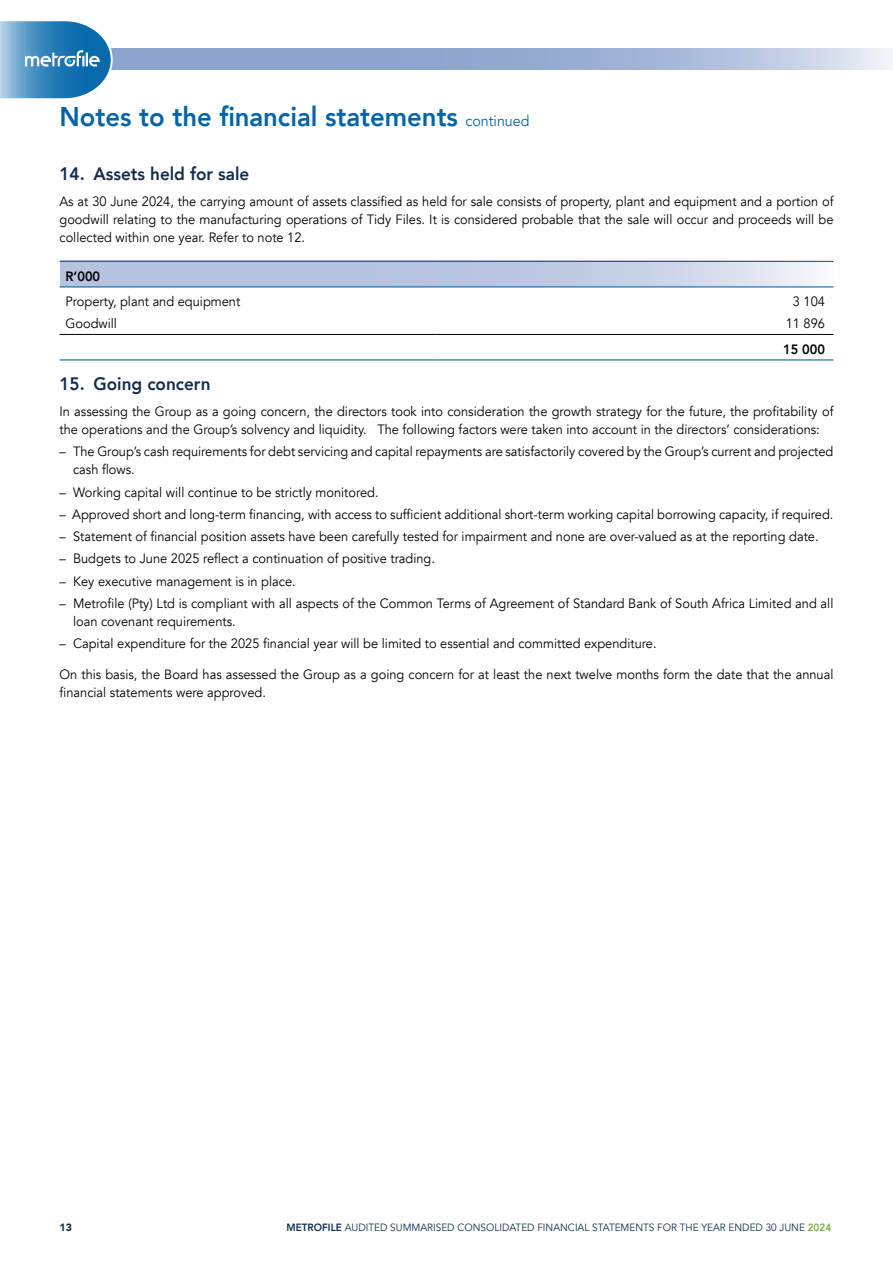
<style>
.page{position:relative;width:893px;height:1263px;background:#fff}
.page>*{position:absolute;margin:0;border:0;box-sizing:border-box;transform-origin:0 0}
.t1{font:800 27px "Avenir";color:#0064a9;scale:.95 1}
.t2{font:800 18px "Avenir";color:#132c4d;scale:.95 1}
.t3{font:13.5px/18px "Avenir";color:#000;scale:.95 1}
.t4{font:800 13.5px "Avenir";color:#000;scale:.95 1}
.t5{font:10.5px "Avenir";color:#0e2e4f;scale:.95 1}
.t6{font:900 10.5px "Avenir";color:#0e2e4f}
.s1{font-weight:400;font-size:15px}
.s2{font-weight:800}
.s3{font-weight:800;color:#76b043}
</style>
<div class="page">
<svg style="left:113px;top:48px;width:780px;height:22px;background:#a0b3d6"></svg>
<svg style="left:0;top:21px;width:113px;height:78px;background:#5e9dc8"></svg>
<svg style="left:60px;top:260px;width:773px;height:26px;background:#c0cce3"></svg>
<hr style="left:60px;top:359px;width:376px;height:1px;background:#086aac">
<hr style="left:436px;top:359px;width:397px;height:1px;background:#086aac">
<hr style="left:60px;top:261px;width:376px;height:1px;background:#086aac">
<hr style="left:436px;top:261px;width:397px;height:1px;background:#086aac">
<hr style="left:60px;top:286px;width:376px;height:1px;background:#086aac">
<hr style="left:436px;top:286px;width:397px;height:1px;background:#086aac">
<hr style="left:60px;top:334px;width:376px;height:1px;background:#000">
<hr style="left:436px;top:334px;width:397px;height:1px;background:#000">
<h1 class="t1" style="left:60px;top:95px;width:496px">Notes to the financial statements <span class="s1">continued</span></h1>
<h2 class="t2" style="left:60px;top:159px;width:201px">14. Assets held for sale</h2>
<p class="t3" style="left:60px;top:193px;width:816px;text-align:justify">As at 30 June 2024, the carrying amount of assets classified as held for sale consists of property, plant and equipment and a portion of goodwill relating to the manufacturing operations of Tidy Files. It is considered probable that the sale will occur and proceeds will be collected within one year. Refer to note 12.</p>
<p class="t4" style="left:66px;top:266px;width:38px">R’000</p>
<p class="t3" style="left:66px;top:293px;width:185px">Property, plant and equipment</p>
<p class="t3" style="left:793px;top:293px;width:35px">3 104</p>
<p class="t3" style="left:66px;top:315px;width:56px">Goodwill</p>
<p class="t3" style="left:786px;top:315px;width:43px">11 896</p>
<p class="t4" style="left:783px;top:339px;width:45px">15 000</p>
<h2 class="t2" style="left:60px;top:369px;width:161px">15. Going concern</h2>
<p class="t3" style="left:60px;top:403px;width:816px">In assessing the Group as a going concern, the directors took into consideration the growth strategy for the future, the profitability of the operations and the Group’s solvency and liquidity. The following factors were taken into account in the directors’ considerations:</p>
<p class="t3" style="left:73px;top:443px;width:802px;text-indent:-14px">– The Group’s cash requirements for debt servicing and capital repayments are satisfactorily covered by the Group’s current and projected cash flows.</p>
<p class="t3" style="left:60px;top:483px;width:337px">– Working capital will continue to be strictly monitored.</p>
<p class="t3" style="left:60px;top:505px;width:816px">– Approved short and long-term financing, with access to sufficient additional short-term working capital borrowing capacity, if required.</p>
<p class="t3" style="left:60px;top:528px;width:800px">– Statement of financial position assets have been carefully tested for impairment and none are over-valued as at the reporting date.</p>
<p class="t3" style="left:60px;top:550px;width:397px">– Budgets to June 2025 reflect a continuation of positive trading.</p>
<p class="t3" style="left:60px;top:572px;width:250px">– Key executive management is in place.</p>
<p class="t3" style="left:73px;top:594px;width:802px;text-indent:-14px">– Metrofile (Pty) Ltd is compliant with all aspects of the Common Terms of Agreement of Standard Bank of South Africa Limited and all loan covenant requirements.</p>
<p class="t3" style="left:60px;top:635px;width:630px">– Capital expenditure for the 2025 financial year will be limited to essential and committed expenditure.</p>
<p class="t3" style="left:60px;top:665px;width:816px">On this basis, the Board has assessed the Group as a going concern for at least the next twelve months form the date that the annual financial statements were approved.</p>
<p class="t6" style="left:60px;top:1218px;width:14px">13</p>
<p class="t5" style="left:287px;top:1221px;width:575px"><span class="s2">METROFILE</span> AUDITED SUMMARISED CONSOLIDATED FINANCIAL STATEMENTS FOR THE YEAR ENDED 30 JUNE <span class="s3">2024</span></p>
</div>
